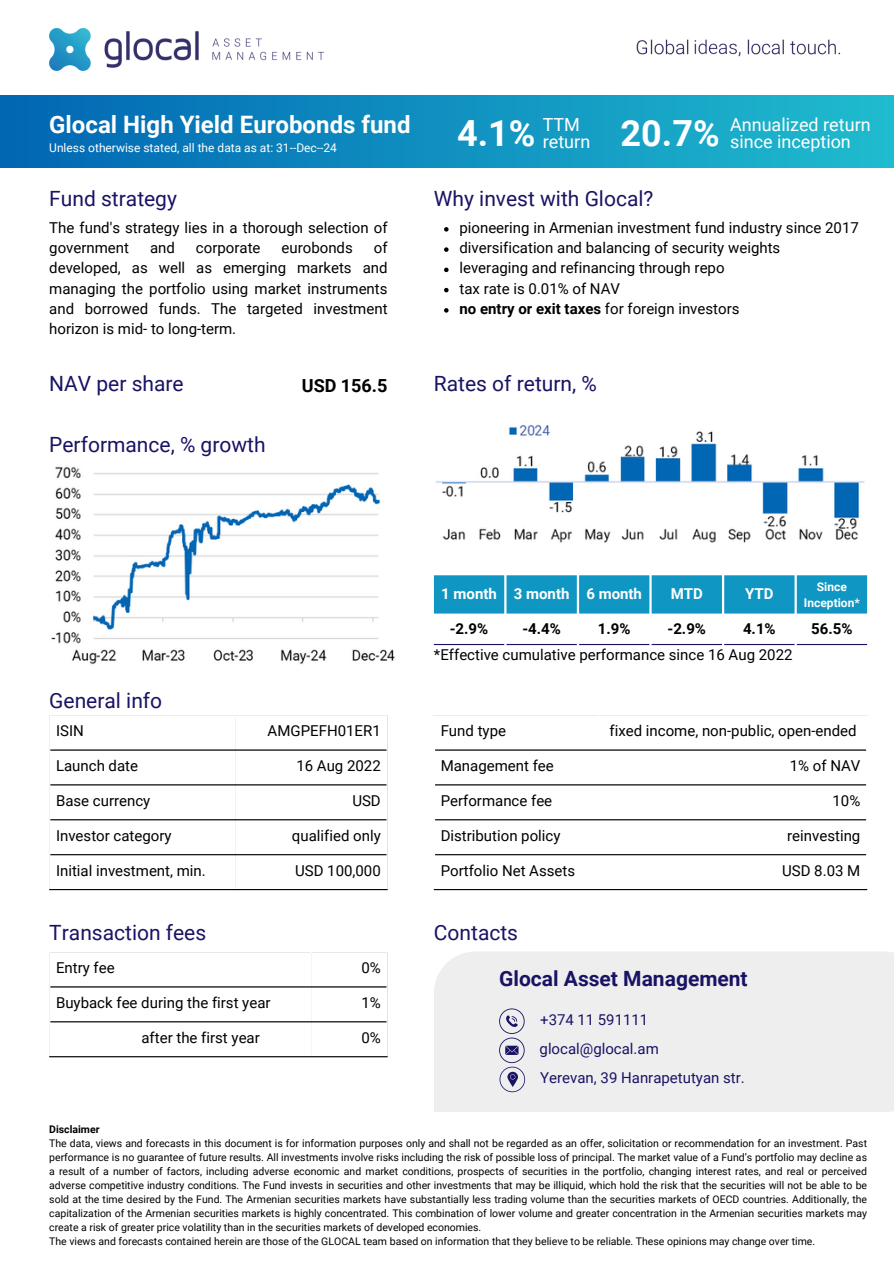
<style>
.page{position:relative;width:894px;height:1264px;background:#fff}
.page>*{position:absolute;margin:0;border:0;box-sizing:border-box;transform-origin:0 0}
.t1{font:700 36px "Roboto";color:#fff}
.t2{font:700 24px "Roboto";color:#fff}
.t3{font:21px "Roboto";color:#191364}
.t4{font:700 21px "Roboto";color:#191364}
.t5{font:18px/16.8px "Roboto";color:#fff}
.t6{font:700 18px "Roboto";color:#000}
.t7{font:15px/20.2px "Roboto";color:#000}
.t8{font:15px "Roboto";color:#191364}
.t9{font:700 15px "Roboto";color:#000}
.t10{font:700 15px "Roboto";color:#fff}
.t11{font:14.85px "Roboto";color:#191364}
.t12{font:12px "Roboto";color:#fff}
.t13{font:700 12px/16px "Roboto";color:#fff;text-align:center}
.t14{font:10.5px/14px "Roboto";color:#000;text-align:justify}
.t15{font:700 10.5px "Roboto";color:#000}
.s1{font-weight:700}
</style>
<div class="page">
<img style="left:49px;top:28px;width:275px;height:42px">
<hr style="left:50px;top:986px;width:336px;height:1px;background:#000">
<hr style="left:50px;top:1021px;width:336px;height:1px;background:#000">
<hr style="left:49px;top:1056px;width:338px;height:1px;background:#000">
<div style="left:434px;top:952px;width:459px;height:160px;background:#eeeeef"></div>
<div style="left:434px;top:1052px;width:104px;height:59px;background:#eeeeef"></div>
<hr style="left:50px;top:749px;width:336px;height:1px;background:#000">
<hr style="left:50px;top:784px;width:336px;height:1px;background:#000">
<hr style="left:50px;top:819px;width:336px;height:1px;background:#000">
<hr style="left:50px;top:854px;width:336px;height:1px;background:#000">
<hr style="left:49px;top:889px;width:338px;height:1px;background:#000">
<hr style="left:435px;top:749px;width:430px;height:1px;background:#000">
<hr style="left:435px;top:784px;width:430px;height:1px;background:#000">
<hr style="left:435px;top:819px;width:430px;height:1px;background:#000">
<hr style="left:435px;top:854px;width:430px;height:1px;background:#000">
<hr style="left:434px;top:889px;width:432px;height:1px;background:#000">
<img style="left:636px;top:39px;width:53px;height:16px">
<img style="left:694px;top:39px;width:47px;height:18px">
<img style="left:747px;top:39px;width:94px;height:16px">
<svg style="left:434px;top:575px;width:432px;height:38px;background:#1a9ac5"></svg>
<hr style="left:434px;top:644px;width:70px;height:1px;background:#191364">
<hr style="left:506px;top:644px;width:70px;height:1px;background:#191364">
<hr style="left:579px;top:644px;width:70px;height:1px;background:#191364">
<hr style="left:651px;top:644px;width:70px;height:1px;background:#191364">
<hr style="left:724px;top:644px;width:70px;height:1px;background:#191364">
<hr style="left:796px;top:644px;width:70px;height:1px;background:#191364">
<div style="left:0;top:96px;width:893px;height:71px;background:linear-gradient(to right,#0166b3,#20bbce)"></div>
<svg style="left:499px;top:1008px;width:26px;height:84px"></svg>
<img style="left:435px;top:425px;width:430px;height:118px">
<img style="left:51px;top:466px;width:344px;height:199px">
<svg style="left:444px;top:227px;width:4px;height:4px"></svg>
<svg style="left:444px;top:247px;width:4px;height:5px"></svg>
<svg style="left:444px;top:267px;width:4px;height:5px"></svg>
<svg style="left:444px;top:288px;width:4px;height:4px"></svg>
<svg style="left:444px;top:308px;width:4px;height:4px"></svg>
<p class="t2" style="left:49px;top:111px;width:362px">Glocal High Yield Eurobonds fund</p>
<p class="t12" style="left:49px;top:141px;width:289px">Unless otherwise stated, all the data as at: 31--Dec--24</p>
<p class="t3" style="left:49px;top:186px;width:129px">Fund strategy</p>
<p class="t7" style="left:49px;top:217px;width:340px">The fund's strategy lies in a thorough selection of government</p>
<p class="t7" style="left:49px;top:238px;width:340px;text-align:justify;text-indent:324px">of developed, as well as emerging markets and managing the portfolio using market instruments and borrowed funds. The targeted investment horizon is mid- to long-term.</p>
<p class="t7" style="left:150px;top:238px;width:26px">and</p>
<p class="t7" style="left:196px;top:238px;width:66px">corporate</p>
<p class="t7" style="left:281px;top:238px;width:73px">eurobonds</p>
<p class="t3" style="left:49px;top:372px;width:136px">NAV per share</p>
<p class="t6" style="left:302px;top:375px;width:87px">USD 156.5</p>
<p class="t3" style="left:49px;top:433px;width:218px">Performance, % growth</p>
<p class="t1" style="left:457px;top:112px;width:80px">4.1%</p>
<p class="t5" style="left:542px;top:116px;width:49px">TTM return</p>
<p class="t1" style="left:620px;top:112px;width:100px">20.7%</p>
<h3 class="t5" style="left:730px;top:116px;width:142px">Annualized return since inception</h3>
<p class="t3" style="left:434px;top:186px;width:221px">Why invest with Glocal?</p>
<p class="t7" style="left:459px;top:217px;width:401px">pioneering in Armenian investment fund industry since 2017</p>
<p class="t7" style="left:459px;top:238px;width:322px">diversification and balancing of security weights</p>
<p class="t7" style="left:459px;top:258px;width:266px">leveraging and refinancing through repo</p>
<p class="t7" style="left:459px;top:278px;width:162px">tax rate is 0.01% of NAV</p>
<p class="t7" style="left:459px;top:298px;width:281px"><span class="s1">no entry or exit taxes</span> for foreign investors</p>
<p class="t3" style="left:434px;top:372px;width:164px">Rates of return, %</p>
<p class="t3" style="left:49px;top:689px;width:114px">General info</p>
<h1 class="t7" style="left:56px;top:720px;width:29px">ISIN</h1>
<h6 class="t7" style="left:267px;top:720px;width:115px">AMGPEFH01ER1</h6>
<h1 class="t7" style="left:56px;top:755px;width:84px">Launch date</h1>
<h6 class="t7" style="left:296px;top:755px;width:86px">16 Aug 2022</h6>
<h4 class="t7" style="left:56px;top:790px;width:96px">Base currency</h4>
<p class="t7" style="left:352px;top:790px;width:30px">USD</p>
<h4 class="t7" style="left:56px;top:825px;width:117px">Investor category</h4>
<p class="t7" style="left:292px;top:825px;width:90px">qualified only</p>
<p class="t7" style="left:56px;top:860px;width:151px">Initial investment, min.</p>
<p class="t7" style="left:295px;top:860px;width:87px">USD 100,000</p>
<p class="t10" style="left:441px;top:584px;width:57px">1 month</p>
<p class="t10" style="left:513px;top:584px;width:57px">3 month</p>
<p class="t10" style="left:586px;top:584px;width:57px">6 month</p>
<p class="t10" style="left:670px;top:584px;width:34px">MTD</p>
<p class="t10" style="left:745px;top:584px;width:30px">YTD</p>
<p class="t13" style="left:803px;top:578px;width:57px">Since<br>Inception*</p>
<p class="t9" style="left:449px;top:620px;width:40px">-2.9%</p>
<p class="t9" style="left:522px;top:620px;width:40px">-4.4%</p>
<p class="t9" style="left:597px;top:620px;width:34px">1.9%</p>
<p class="t9" style="left:667px;top:620px;width:40px">-2.9%</p>
<p class="t9" style="left:742px;top:620px;width:34px">4.1%</p>
<h4 class="t9" style="left:811px;top:620px;width:43px">56.5%</h4>
<p class="t7" style="left:434px;top:644px;width:360px">*Effective cumulative performance since 16 Aug 2022</p>
<p class="t7" style="left:440px;top:720px;width:67px">Fund type</p>
<p class="t7" style="left:609px;top:720px;width:248px">fixed income, non-public, open-ended</p>
<h4 class="t7" style="left:440px;top:755px;width:115px">Management fee</h4>
<h5 class="t7" style="left:789px;top:755px;width:72px">1% of NAV</h5>
<h4 class="t7" style="left:440px;top:790px;width:113px">Performance fee</h4>
<h4 class="t7" style="left:832px;top:790px;width:29px">10%</h4>
<p class="t7" style="left:440px;top:825px;width:121px">Distribution policy</p>
<p class="t7" style="left:787px;top:825px;width:75px">reinvesting</p>
<p class="t7" style="left:440px;top:860px;width:136px">Portfolio Net Assets</p>
<p class="t7" style="left:781px;top:860px;width:80px">USD 8.03 M</p>
<h4 class="t3" style="left:49px;top:920px;width:158px">Transaction fees</h4>
<h4 class="t3" style="left:434px;top:920px;width:86px">Contacts</h4>
<p class="t7" style="left:56px;top:957px;width:60px">Entry fee</p>
<p class="t7" style="left:361px;top:957px;width:21px">0%</p>
<p class="t7" style="left:56px;top:992px;width:216px">Buyback fee during the first year</p>
<p class="t7" style="left:361px;top:992px;width:21px">1%</p>
<h2 class="t7" style="left:141px;top:1027px;width:120px">after the first year</h2>
<p class="t7" style="left:361px;top:1027px;width:21px">0%</p>
<p class="t4" style="left:499px;top:966px;width:250px">Glocal Asset Management</p>
<p class="t11" style="left:540px;top:1011px;width:109px">+374 11 591111</p>
<p class="t8" style="left:539px;top:1040px;width:121px">glocal@glocal.am</p>
<p class="t8" style="left:540px;top:1069px;width:206px">Yerevan, 39 Hanrapetutyan str.</p>
<p class="t15" style="left:49px;top:1123px;width:52px">Disclaimer</p>
<p class="t14" style="left:49px;top:1136px;width:819px">The data, views and forecasts in this document is for information purposes only and shall not be regarded as an offer, solicitation or recommendation for an investment. Past performance is no guarantee of future results. All investments involve risks including the risk of possible loss of principal. The market value of a Fund’s portfolio may decline as a result of a number of factors, including adverse economic and market conditions, prospects of securities in the portfolio, changing interest rates, and real or perceived adverse competitive industry conditions. The Fund invests in securities and other investments that may be illiquid, which hold the risk that the securities will not be able to be sold at the time desired by the Fund. The Armenian securities markets have substantially less trading volume than the securities markets of OECD countries. Additionally, the capitalization of the Armenian securities markets is highly concentrated. This combination of lower volume and greater concentration in the Armenian securities markets may create a risk of greater price volatility than in the securities markets of developed economies.</p>
<p class="t14" style="left:49px;top:1234px;width:767px">The views and forecasts contained herein are those of the GLOCAL team based on information that they believe to be reliable. These opinions may change over time.</p>
</div>
